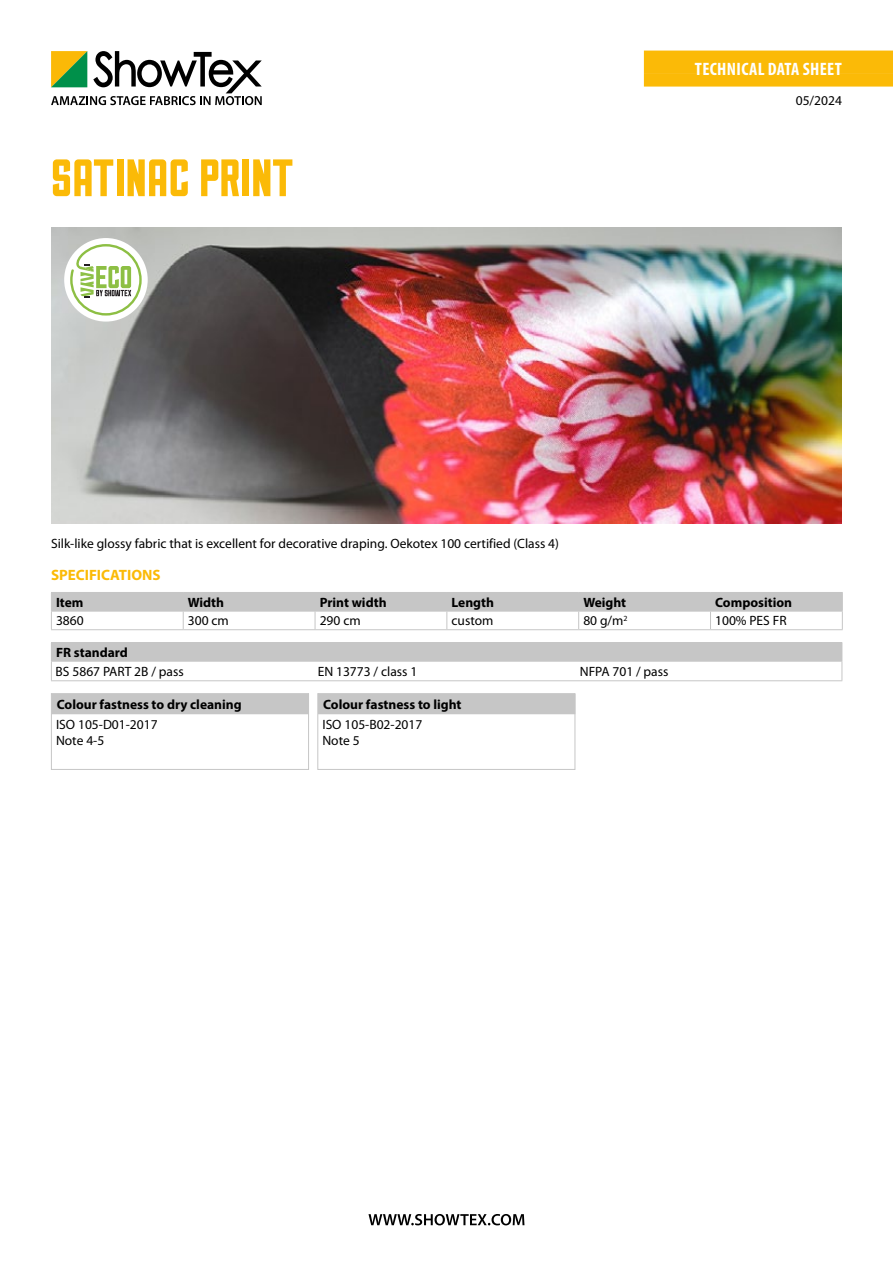
<style>
.page{position:relative;width:893px;height:1263px;background:#fff}
.page>*{position:absolute;margin:0;border:0;box-sizing:border-box;transform-origin:0 0}
.t1{font:52.5px "Sullivan Show Tex";letter-spacing:.015em;color:#fbba07}
.t2{font:700 condensed 18px "Myriad Pro";letter-spacing:.02em;color:#fff}
.t3{font:700 15px "Myriad Pro";color:#fbba07}
.t4{font:13.5px/15.8px "Myriad Pro";color:#000}
.t5{font:700 13.5px "Myriad Pro";color:#000}
</style>
<div class="page">
<svg style="left:51px;top:51px;width:211px;height:54px"></svg>
<svg style="left:368px;top:1214px;width:156px;height:11px"></svg>
<div style="left:644px;top:73px;width:249px;height:14px;background:#fbba07"></div>
<div style="left:644px;top:51px;width:249px;height:22px;background:#fbba07"></div>
<svg style="left:51px;top:592px;width:792px;height:37px"></svg>
<hr style="left:51px;top:629px;width:132px;height:1px;background:#c6c6c6">
<hr style="left:183px;top:629px;width:132px;height:1px;background:#c6c6c6">
<hr style="left:315px;top:629px;width:132px;height:1px;background:#c6c6c6">
<hr style="left:447px;top:629px;width:132px;height:1px;background:#c6c6c6">
<hr style="left:579px;top:629px;width:131px;height:1px;background:#c6c6c6">
<hr style="left:710px;top:629px;width:133px;height:1px;background:#c6c6c6">
<div style="left:51px;top:643px;width:791px;height:18px;background:#c6c6c6"></div>
<hr style="left:51px;top:642px;width:791px;height:1px;background:#c6c6c6">
<hr style="left:51px;top:661px;width:791px;height:1px;background:#c6c6c6">
<svg style="left:51px;top:662px;width:1px;height:18px"></svg>
<svg style="left:842px;top:643px;width:1px;height:37px"></svg>
<hr style="left:51px;top:680px;width:791px;height:1px;background:#c6c6c6">
<div style="left:52px;top:694px;width:256px;height:20px;background:#c6c6c6"></div>
<div style="left:51px;top:693px;width:258px;height:77px;border:1px solid #c6c6c6"></div>
<div style="left:319px;top:694px;width:256px;height:20px;background:#c6c6c6"></div>
<div style="left:317px;top:693px;width:258px;height:77px;border:1px solid #c6c6c6"></div>
<img style="left:51px;top:227px;width:791px;height:297px">
<svg style="left:64px;top:238px;width:84px;height:84px"></svg>
<h2 class="t2" style="left:695px;top:58px;width:148px">TECHNICAL DATA SHEET</h2>
<h1 class="t1" style="left:51px;top:149px;width:244px">SATINAC PRINT</h1>
<p class="t4" style="left:796px;top:92px;width:48px">05/2024</p>
<p class="t4" style="left:51px;top:535px;width:509px">Silk-like glossy fabric that is excellent for decorative draping. Oekotex 100 certified (Class 4)</p>
<p class="t3" style="left:51px;top:565px;width:111px">SPECIFICATIONS</p>
<p class="t5" style="left:56px;top:593px;width:29px">Item</p>
<p class="t5" style="left:188px;top:593px;width:38px">Width</p>
<p class="t5" style="left:320px;top:593px;width:68px">Print width</p>
<p class="t5" style="left:451px;top:593px;width:44px">Length</p>
<p class="t5" style="left:583px;top:593px;width:44px">Weight</p>
<p class="t5" style="left:715px;top:593px;width:78px">Composition</p>
<p class="t4" style="left:56px;top:613px;width:29px">3860</p>
<p class="t4" style="left:188px;top:613px;width:42px">300 cm</p>
<p class="t4" style="left:320px;top:613px;width:42px">290 cm</p>
<p class="t4" style="left:451px;top:613px;width:43px">custom</p>
<p class="t4" style="left:583px;top:613px;width:46px">80 g/m<sup>2</sup></p>
<p class="t4" style="left:715px;top:613px;width:73px">100% PES FR</p>
<p class="t5" style="left:56px;top:644px;width:73px">FR standard</p>
<p class="t4" style="left:56px;top:663px;width:130px">BS 5867 PART 2B / pass</p>
<p class="t4" style="left:318px;top:663px;width:101px">EN 13773 / class 1</p>
<p class="t4" style="left:580px;top:663px;width:90px">NFPA 701 / pass</p>
<p class="t5" style="left:57px;top:696px;width:186px">Colour fastness to dry cleaning</p>
<p class="t4" style="left:56px;top:716px;width:103px">ISO 105-D01-2017<br>Note 4-5</p>
<p class="t5" style="left:323px;top:696px;width:140px">Colour fastness to light</p>
<p class="t4" style="left:322px;top:716px;width:101px">ISO 105-B02-2017<br>Note 5</p>
</div>
